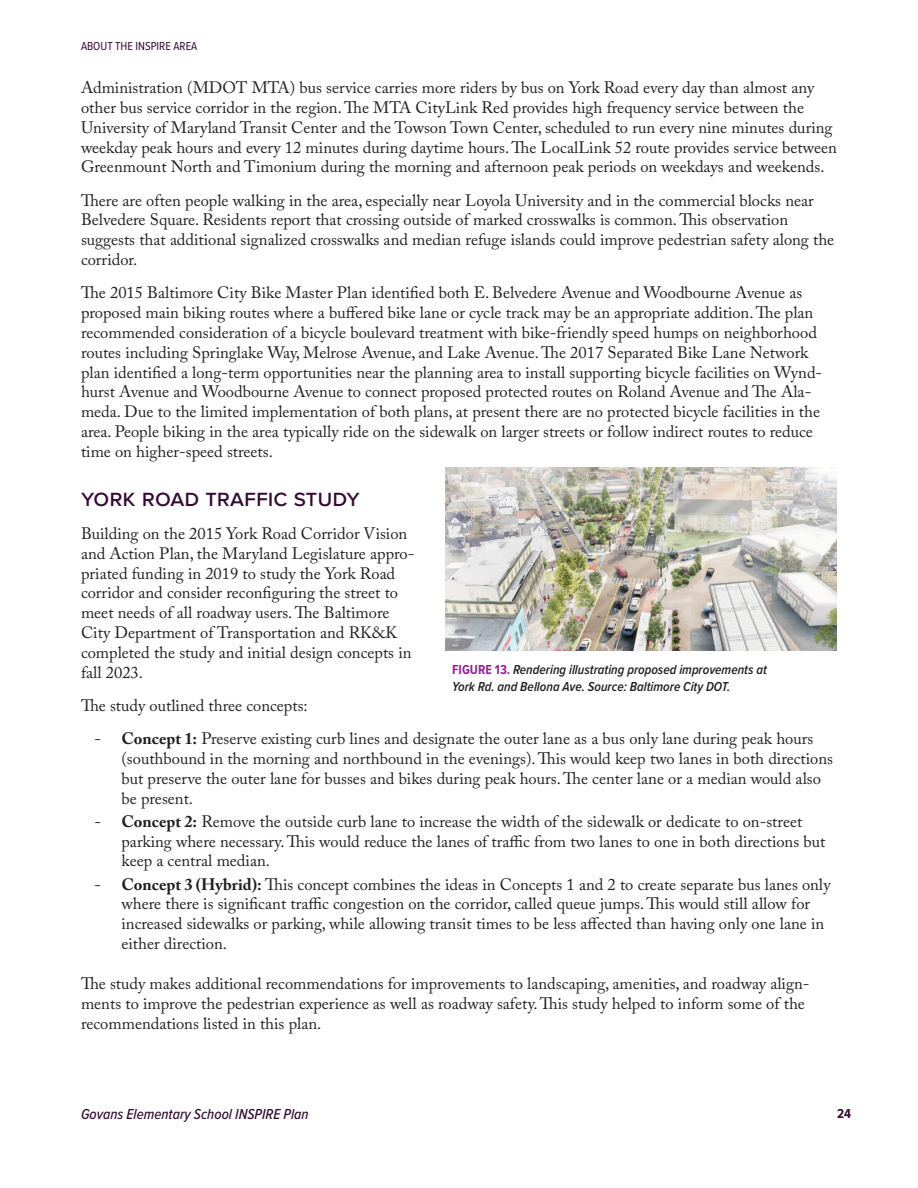
<style>
.page{position:relative;width:918px;height:1188px;background:#fff}
.page>*{position:absolute;margin:0;border:0;box-sizing:border-box;transform-origin:0 0}
.Heading_4{font:500 24px "Proxima Nova";color:#330a32}
.List_Paragraph{font:16.5px/19.8px "Adobe Caslon Pro";color:#231f20}
.t1{font:italic 500 15px "Proxima Nova Cond";color:#330a32}
.t2{font:italic 600 13.5px/16.2px "Proxima Nova Cond";color:#231f20}
.t3{font:700 13.5px "Proxima Nova Cond";color:#330a32}
.t4{font:12px "Proxima Nova Cond";color:#330a32}
.s1{font-weight:700}
.s2{font-weight:700;font-style:normal;color:#90268f}
</style>
<div class="page">
<img style="left:446px;top:468px;width:391px;height:182px">
<p class="t4" style="left:81px;top:37px;width:118px">ABOUT THE INSPIRE AREA</p>
<p class="List_Paragraph" style="left:81px;top:78px;width:757px">Administration (MDOT MTA) bus service carries more riders by bus on York Road every day than almost any other bus service corridor in the region. The MTA CityLink Red provides high frequency service between the University of Maryland Transit Center and the Towson Town Center, scheduled to run every nine minutes during weekday peak hours and every 12 minutes during daytime hours. The LocalLink 52 route provides service between Greenmount North and Timonium during the morning and afternoon peak periods on weekdays and weekends.</p>
<p class="List_Paragraph" style="left:81px;top:190px;width:755px">There are often people walking in the area, especially near Loyola University and in the commercial blocks near Belvedere Square. Residents report that crossing outside of marked crosswalks is common. This observation suggests that additional signalized crosswalks and median refuge islands could improve pedestrian safety along the corridor.</p>
<p class="List_Paragraph" style="left:81px;top:283px;width:743px">The 2015 Baltimore City Bike Master Plan identified both E. Belvedere Avenue and Woodbourne Avenue as proposed main biking routes where a buffered bike lane or cycle track may be an appropriate addition. The plan recommended consideration of a bicycle boulevard treatment with bike-friendly speed humps on neighborhood routes including Springlake Way, Melrose Avenue, and Lake Avenue. The 2017 Separated Bike Lane Network plan identified a long-term opportunities near the planning area to install supporting bicycle facilities on Wynd&shy;hurst Avenue and Woodbourne Avenue to connect proposed protected routes on Roland Avenue and The Ala&shy;meda. Due to the limited implementation of both plans, at present there are no protected bicycle facilities in the area. People biking in the area typically ride on the sidewalk on larger streets or follow indirect routes to reduce time on higher-speed streets.</p>
<p class="Heading_4" style="left:81px;top:480px;width:279px">York Road Traffic Study</p>
<p class="List_Paragraph" style="left:81px;top:523px;width:335px">Building on the 2015 York Road Corridor Vision and Action Plan, the Maryland Legislature appro&shy;priated funding in 2019 to study the York Road corridor and consider reconfiguring the street to meet needs of all roadway users. The Baltimore City Department of Transportation and RK&amp;K completed the study and initial design concepts in fall 2023.</p>
<p class="List_Paragraph" style="left:81px;top:695px;width:228px">The study outlined three concepts:</p>
<p class="List_Paragraph" style="left:122px;top:729px;width:713px;text-indent:-27px">- <span class="s1">Concept 1:</span> Preserve existing curb lines and designate the outer lane as a bus only lane during peak hours (southbound in the morning and northbound in the evenings). This would keep two lanes in both directions but preserve the outer lane for busses and bikes during peak hours. The center lane or a median would also be present.</p>
<p class="List_Paragraph" style="left:122px;top:811px;width:705px;text-indent:-27px">- <span class="s1">Concept 2:</span> Remove the outside curb lane to increase the width of the sidewalk or dedicate to on-street parking where necessary. This would reduce the lanes of traffic from two lanes to one in both directions but keep a central median.</p>
<p class="List_Paragraph" style="left:122px;top:874px;width:711px;text-indent:-27px">- <span class="s1">Concept 3 (Hybrid):</span> This concept combines the ideas in Concepts 1 and 2 to create separate bus lanes only where there is significant traffic congestion on the corridor, called queue jumps. This would still allow for increased sidewalks or parking, while allowing transit times to be less affected than having only one lane in either direction.</p>
<p class="List_Paragraph" style="left:81px;top:973px;width:730px">The study makes additional recommendations for improvements to landscaping, amenities, and roadway align&shy;ments to improve the pedestrian experience as well as roadway safety. This study helped to inform some of the recommendations listed in this plan.</p>
<p class="t2" style="left:452px;top:661px;width:316px"><span class="s2">FIGURE 13.</span> Rendering illustrating proposed improvements at<br>York Rd. and Bellona Ave. Source: Baltimore City DOT.</p>
<p class="t1" style="left:81px;top:1103px;width:229px">Govans Elementary School INSPIRE Plan</p>
<p class="t3" style="left:837px;top:1103px;width:15px">24</p>
</div>
